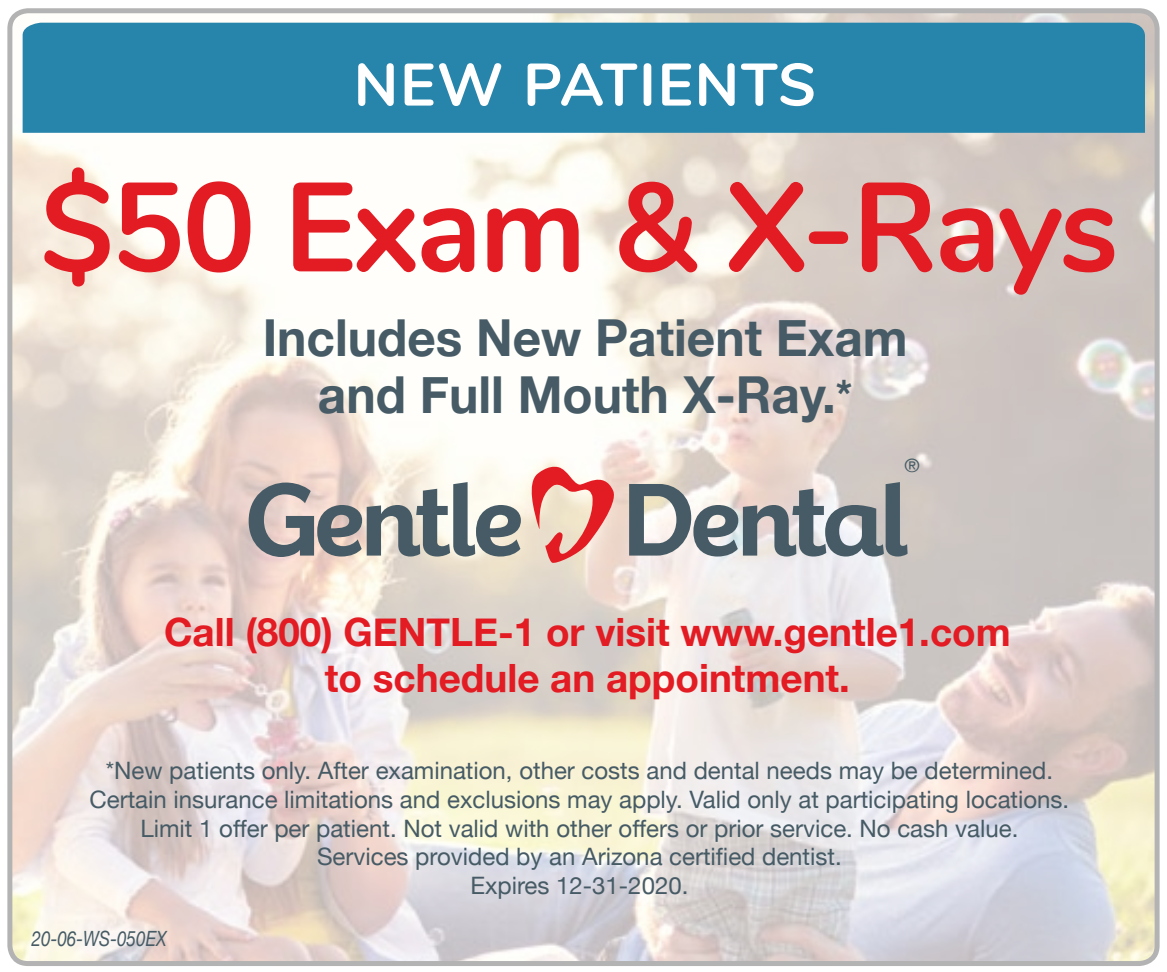
<style>
.page{position:relative;width:1167px;height:972px;background:#fff}
.page>*{position:absolute;margin:0;border:0;box-sizing:border-box;transform-origin:0 0}
.t1{font:700 126px "Nunito";letter-spacing:-.02em;color:#e31b23}
.t2{font:700 59.7px "Nunito";letter-spacing:.03em;color:#fff}
.t3{font:700 51px/57px "Helvetica Neue";color:#465b65;text-align:center}
.t4{font:700 39px/46.8px "Helvetica Neue";color:#e31b23;text-align:center}
.t5{font:24px/28.8px "Helvetica Neue";color:#465b65;text-align:center}
.t6{font:italic 21px "Helvetica Neue";color:#465b65;scale:.82 1}
.t7{font:18.3px "Helvetica Neue";color:#465b65;scale:1.04 1}
.s1{font-size:42px}
</style>
<div class="page">
<img style="left:13px;top:14px;width:1144px;height:946px">
<div style="left:7px;top:8px;width:1152px;height:958px;border:5px solid #000;border-radius:18px"></div>
<div style="left:23px;top:23px;width:1121px;height:110px;background:#2784ab"></div>
<svg style="left:249px;top:482px;width:272px;height:75px;background:#a2a4a3"></svg>
<svg style="left:629px;top:482px;width:278px;height:75px;background:#9ca2a4"></svg>
<svg style="left:527px;top:464px;width:91px;height:101px;background:#eda9a0"></svg>
<h2 class="t2" style="left:354px;top:41px;width:464px">NEW PATIENTS</h2>
<h1 class="t1" style="left:40px;top:135px;width:1079px">$50 EXAM &amp; X-RAYS</h1>
<h3 class="t3" style="left:263px;top:308px;width:646px">Includes New Patient Exam and Full Mouth X-Ray.<span class="s1">*</span></h3>
<p class="t7" style="left:904px;top:455px;width:16px">®</p>
<h3 class="t4" style="left:164px;top:607px;width:848px">Call (800) GENTLE-1 or visit www.gentle1.com to schedule an appointment.</h3>
<p class="t5" style="left:89px;top:756px;width:981px">*New patients only. After examination, other costs and dental needs may be determined.<br>Certain insurance limitations and exclusions may apply. Valid only at participating locations.<br>Limit 1 offer per patient. Not valid with other offers or prior service. No cash value.<br>Services provided by an Arizona certified dentist.<br>Expires 12-31-2020.</p>
<p class="t6" style="left:32px;top:925px;width:166px">20-06-WS-050EX</p>
</div>
